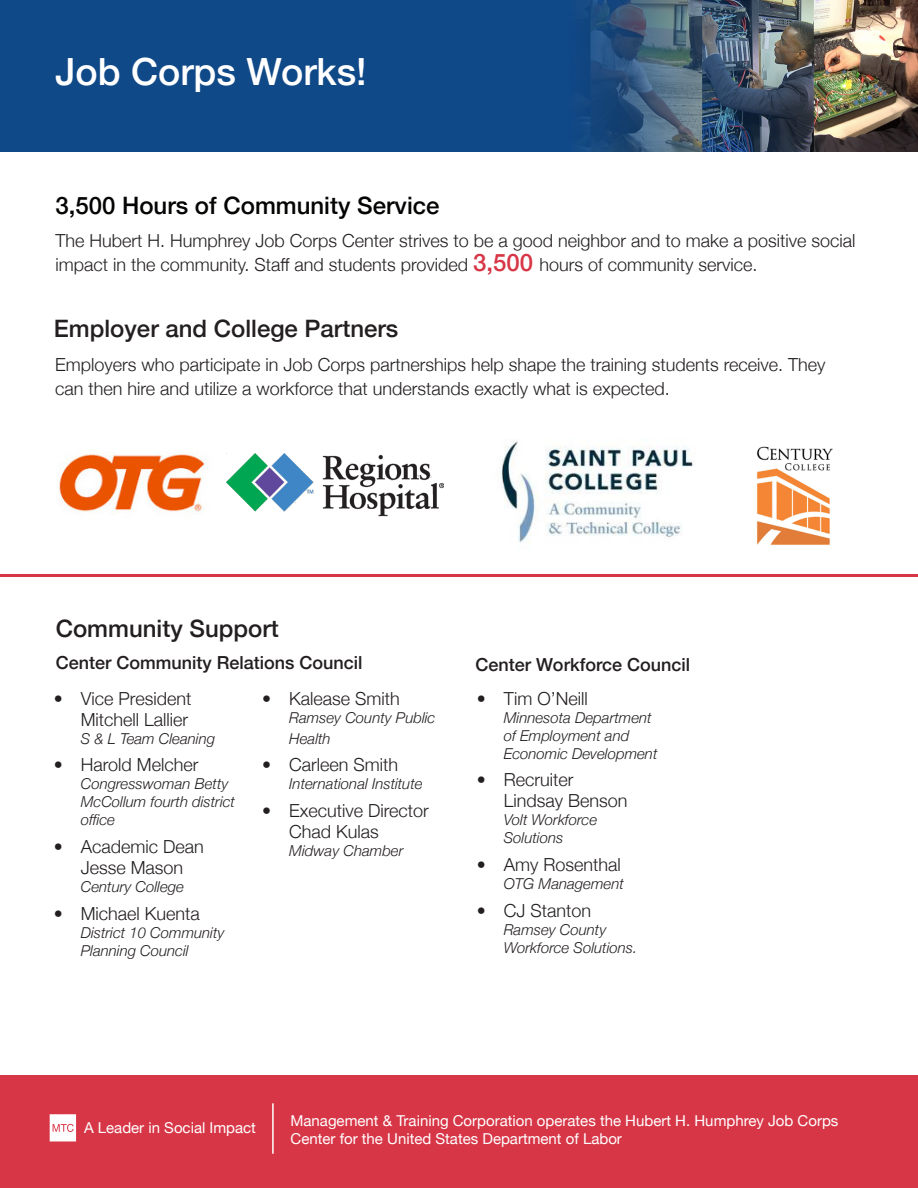
<style>
.page{position:relative;width:918px;height:1188px;background:#fff}
.page>*{position:absolute;margin:0;border:0;box-sizing:border-box;transform-origin:0 0}
.t1{font:500 37.5px "Helvetica Neue";color:#fff}
.t2{font:500 24px "Helvetica Neue";color:#231f20}
.t3{font:500 24px "Helvetica Neue";color:#040503}
.t4{font:300 18px/21px "Helvetica Neue";color:#231f20}
.Bulleted_List{font:500 18px "Helvetica Neue";color:#231f20}
.t5{font:italic 300 15px/18px "Helvetica Neue";color:#231f20}
.t6{font:15px/18px "Helvetica Neue";color:#fff}
.s1{font-weight:500;font-size:24px;color:#d73647}
</style>
<div class="page">
<div style="left:0;top:1076px;width:918px;height:112px;background:#d73647"></div>
<svg style="left:50px;top:1114px;width:26px;height:27px"></svg>
<hr style="left:272px;top:1103px;width:2px;height:51px;background:#fff">
<img style="left:827px;top:0;width:91px;height:151px">
<svg style="left:0;top:0;width:827px;height:151px;background:#204f81"></svg>
<hr style="left:0;top:574px;width:918px;height:2px;background:#d73647">
<img style="left:501px;top:440px;width:193px;height:103px">
<img style="left:227px;top:453px;width:217px;height:64px">
<img style="left:59px;top:454px;width:149px;height:58px">
<img style="left:757px;top:446px;width:76px;height:99px">
<p class="t1" style="left:55px;top:41px;width:313px">Job Corps Works!</p>
<p class="t3" style="left:55px;top:186px;width:386px">3,500 Hours of Community Service</p>
<p class="t4" style="left:55px;top:227px;width:802px;line-height:24px">The Hubert H. Humphrey Job Corps Center strives to be a good neighbor and to make a positive social impact in the community. Staff and students provided <span class="s1">3,500</span> hours of community service.</p>
<p class="t2" style="left:54px;top:309px;width:346px">Employer and College Partners</p>
<p class="t4" style="left:55px;top:351px;width:772px;line-height:24px">Employers who participate in Job Corps partnerships help shape the training students receive. They can then hire and utilize a workforce that understands exactly what is expected.</p>
<p class="t2" style="left:56px;top:609px;width:225px">Community Support</p>
<p class="Bulleted_List" style="left:56px;top:648px;width:308px">Center Community Relations Council</p>
<p class="Bulleted_List" style="left:476px;top:650px;width:216px">Center Workforce Council</p>
<p class="t4" style="left:54px;top:686px;width:139px;text-align:right">• Vice President<br>Mitchell Lallier</p>
<p class="t5" style="left:81px;top:728px;width:136px">S &amp; L Team Cleaning</p>
<p class="t4" style="left:54px;top:753px;width:146px">• Harold Melcher</p>
<p class="t5" style="left:81px;top:774px;width:156px">Congresswoman Betty<br>McCollum fourth district office</p>
<p class="t4" style="left:54px;top:835px;width:152px;text-align:center">• Academic Dean<br>Jesse Mason</p>
<p class="t5" style="left:81px;top:877px;width:105px">Century College</p>
<p class="t4" style="left:54px;top:902px;width:148px">• Michael Kuenta</p>
<p class="t5" style="left:81px;top:923px;width:145px">District 10 Community<br>Planning Council</p>
<p class="t4" style="left:262px;top:686px;width:139px">• Kalease Smith</p>
<p class="t5" style="left:289px;top:706px;width:148px;line-height:21px">Ramsey County Public<br>Health</p>
<p class="t4" style="left:262px;top:753px;width:138px">• Carleen Smith</p>
<p class="t5" style="left:289px;top:774px;width:135px">International Institute</p>
<p class="t4" style="left:289px;top:799px;width:141px;text-indent:-27px">• Executive Director<br>Chad Kulas</p>
<p class="t5" style="left:289px;top:841px;width:116px">Midway Chamber</p>
<p class="t4" style="left:477px;top:686px;width:113px">• Tim O’Neill</p>
<p class="t5" style="left:504px;top:707px;width:155px">Minnesota Department of Employment and<br>Economic Development</p>
<p class="t4" style="left:504px;top:768px;width:125px;text-indent:-27px">• Recruiter<br>Lindsay Benson</p>
<p class="t5" style="left:504px;top:810px;width:95px">Volt Workforce<br>Solutions</p>
<p class="t4" style="left:477px;top:853px;width:146px">• Amy Rosenthal</p>
<p class="t5" style="left:504px;top:874px;width:122px">OTG Management</p>
<p class="t4" style="left:477px;top:899px;width:116px">• CJ Stanton</p>
<p class="t5" style="left:504px;top:920px;width:135px">Ramsey County<br>Workforce Solutions.</p>
<p class="t6" style="left:84px;top:1119px;width:173px">A Leader in Social Impact</p>
<p class="t6" style="left:291px;top:1113px;width:549px">Management &amp; Training Corporation operates the Hubert H. Humphrey Job Corps<br>Center for the United States Department of Labor</p>
</div>
